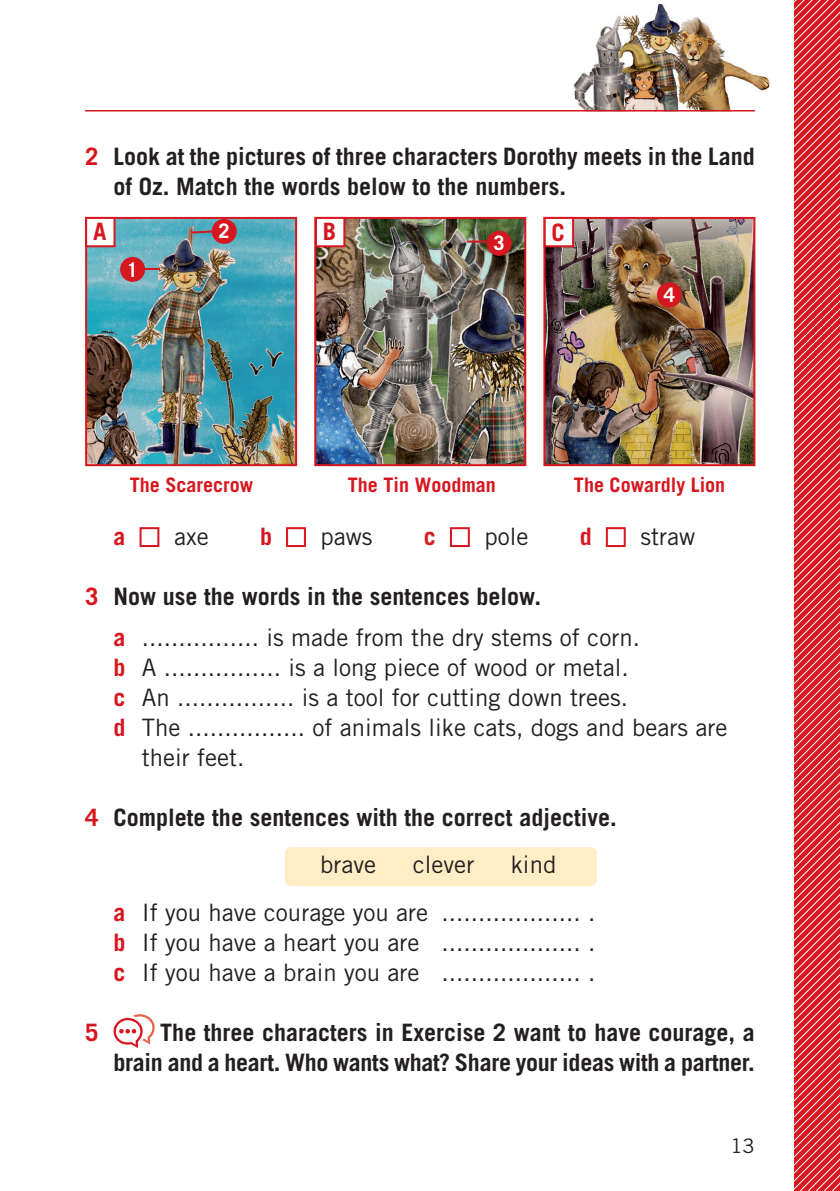
<style>
.page{position:relative;width:840px;height:1191px;background:#fff}
.page>*{position:absolute;margin:0;border:0;box-sizing:border-box;transform-origin:0 0}
.t1{font:24px/30px "Trade Gothic LT Std";color:#231f20}
.Normale{font:700 24px/30px "Trade Gothic LT Std";color:#231f20}
.Normale-2{font:700 24px "Trade Gothic LT Std";color:#d7171f}
.Normale-3{font:700 20px "Trade Gothic LT Std";color:#d7171f}
.t2{font:700 20px "Trade Gothic LT Std";color:#fff}
.t3{font:20px "Trade Gothic LT Std";color:#231f20}
.s1{color:#d7171f}
.s2{font-weight:700;color:#d7171f}
</style>
<div class="page">
<img style="left:573px;top:4px;width:197px;height:107px">
<svg style="left:794px;top:0;width:45px;height:1191px;background:#dd3f46"></svg>
<hr style="left:85px;top:110px;width:669px;height:1px;background:#d7171f">
<div style="left:285px;top:847px;width:311px;height:39px;background:#feedc5;border-radius:6px"></div>
<img style="left:88px;top:220px;width:206px;height:243px">
<div style="left:85px;top:217px;width:212px;height:249px;border:2px solid #d7171f"></div>
<img style="left:317px;top:220px;width:206px;height:243px">
<div style="left:314px;top:217px;width:212px;height:249px;border:2px solid #d7171f"></div>
<img style="left:546px;top:220px;width:206px;height:243px">
<div style="left:543px;top:217px;width:212px;height:249px;border:2px solid #d7171f"></div>
<div style="left:85px;top:217px;width:30px;height:30px;background:#fff;border:2px solid #d7171f"></div>
<div style="left:139px;top:527px;width:20px;height:20px;background:#fff;border:2px solid #d7171f"></div>
<div style="left:286px;top:527px;width:20px;height:20px;background:#fff;border:2px solid #d7171f"></div>
<div style="left:449px;top:527px;width:20px;height:20px;background:#fff;border:2px solid #d7171f"></div>
<div style="left:605px;top:527px;width:20px;height:20px;background:#fff;border:2px solid #d7171f"></div>
<svg style="left:113px;top:1014px;width:41px;height:34px"></svg>
<div style="left:315px;top:217px;width:30px;height:30px;background:#fff;border:2px solid #d7171f"></div>
<div style="left:543px;top:217px;width:30px;height:30px;background:#fff;border:2px solid #d7171f"></div>
<div style="left:120px;top:257px;width:25px;height:25px;background:#d7171f;border-radius:50%"></div>
<svg style="left:145px;top:268px;width:15px;height:2px"></svg>
<div style="left:212px;top:219px;width:24px;height:25px;background:#d7171f;border-radius:50%"></div>
<svg style="left:189px;top:229px;width:24px;height:6px"></svg>
<div style="left:656px;top:282px;width:25px;height:25px;background:#d7171f;border-radius:50%"></div>
<div style="left:486px;top:231px;width:25px;height:25px;background:#d7171f;border-radius:50%"></div>
<hr style="left:467px;top:241px;width:21px;height:2px;background:#d7171f">
<p class="Normale" style="left:113px;top:141px;width:642px;text-indent:-28px"><span class="s1">2</span> Look at the pictures of three characters Dorothy meets in the Land of Oz. Match the words below to the numbers.</p>
<p class="Normale-2" style="left:93px;top:216px;width:15px">A</p>
<p class="Normale-2" style="left:323px;top:217px;width:15px">B</p>
<p class="t2" style="left:218px;top:218px;width:13px">2</p>
<p class="Normale-2" style="left:551px;top:217px;width:15px">C</p>
<p class="t2" style="left:493px;top:231px;width:13px">3</p>
<p class="t2" style="left:127px;top:257px;width:13px">1</p>
<p class="Normale-3" style="left:130px;top:472px;width:125px">The Scarecrow</p>
<p class="t2" style="left:663px;top:283px;width:13px">4</p>
<p class="Normale-3" style="left:348px;top:472px;width:149px">The Tin Woodman</p>
<p class="Normale-3" style="left:573px;top:472px;width:153px">The Cowardly Lion</p>
<p class="Normale-2" style="left:113px;top:522px;width:13px">a</p>
<p class="t1" style="left:174px;top:521px;width:36px">axe</p>
<p class="Normale-2" style="left:260px;top:522px;width:13px">b</p>
<p class="t1" style="left:320px;top:521px;width:54px">paws</p>
<p class="Normale-2" style="left:423px;top:522px;width:13px">c</p>
<p class="t1" style="left:484px;top:521px;width:46px">pole</p>
<p class="Normale-2" style="left:579px;top:522px;width:13px">d</p>
<p class="t1" style="left:640px;top:521px;width:56px">straw</p>
<p class="Normale" style="left:85px;top:581px;width:457px"><span class="s1">3</span> Now use the words in the sentences below.</p>
<p class="t1" style="left:113px;top:622px;width:527px"><span class="s2">a</span> ................ is made from the dry stems of corn.</p>
<p class="t1" style="left:113px;top:652px;width:516px"><span class="s2">b</span> A ................ is a long piece of wood or metal.</p>
<p class="t1" style="left:113px;top:682px;width:516px"><span class="s2">c</span> An ................ is a tool for cutting down trees.</p>
<p class="t1" style="left:142px;top:712px;width:586px;text-indent:-28px"><span class="s2">d</span> The ................ of animals like cats, dogs and bears are their feet.</p>
<p class="Normale" style="left:85px;top:802px;width:533px"><span class="s1">4</span> Complete the sentences with the correct adjective.</p>
<p class="t1" style="left:320px;top:849px;width:57px">brave</p>
<p class="t1" style="left:412px;top:849px;width:63px">clever</p>
<p class="t1" style="left:510px;top:849px;width:47px">kind</p>
<p class="t1" style="left:113px;top:896px;width:483px"><span class="s2">a</span> If you have courage you are ................... .</p>
<p class="t1" style="left:113px;top:926px;width:483px"><span class="s2">b</span> If you have a heart you are ................... .</p>
<p class="t1" style="left:113px;top:956px;width:483px"><span class="s2">c</span> If you have a brain you are ................... .</p>
<p class="Normale-2" style="left:85px;top:1017px;width:15px">5</p>
<p class="Normale" style="left:113px;top:1016px;width:642px;text-align:right">The three characters in Exercise 2 want to have courage, a brain and a heart. Who wants what? Share your ideas with a partner.</p>
<p class="t3" style="left:730px;top:1134px;width:26px">13</p>
</div>
